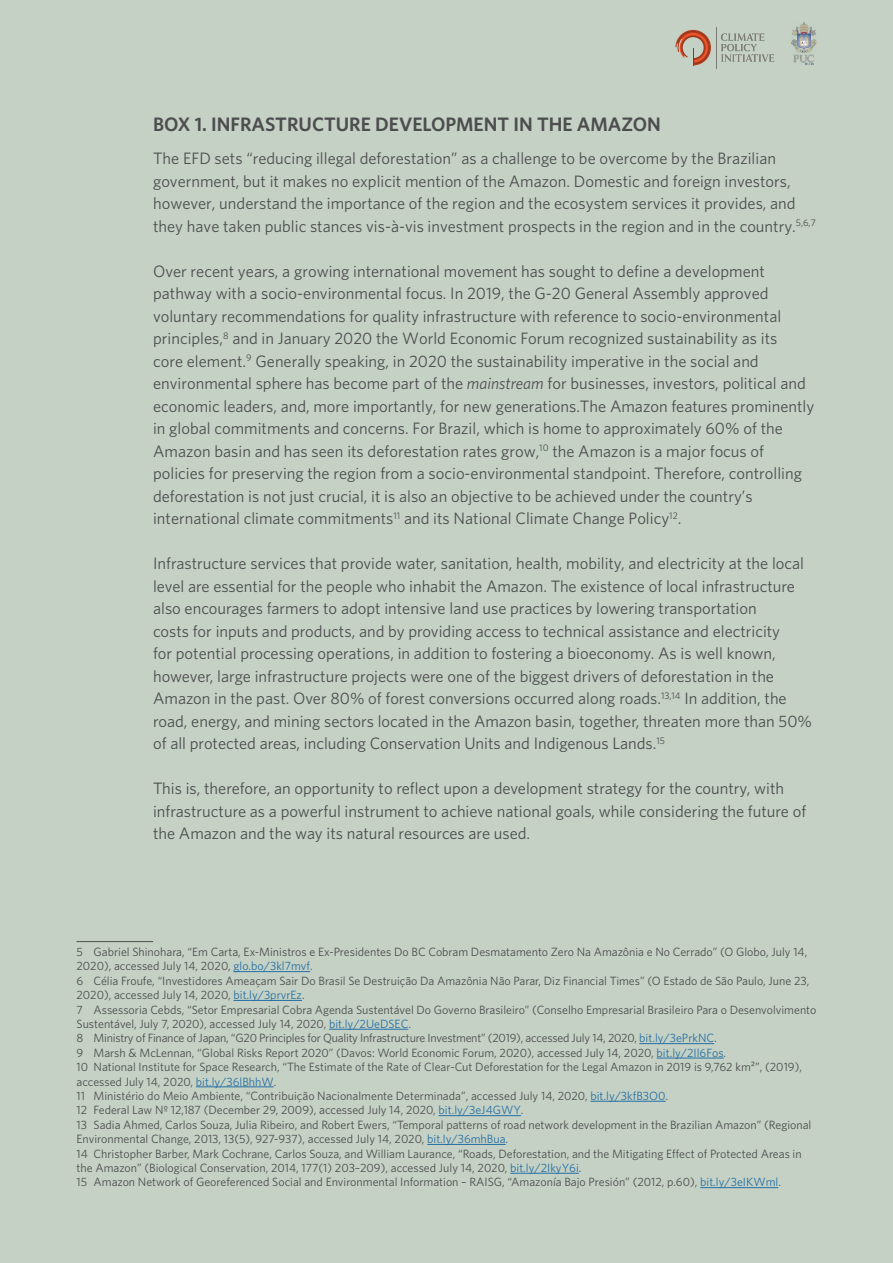
<style>
.page{position:relative;width:893px;height:1263px;background:#c4d1c4}
.page>*{position:absolute;margin:0;border:0;box-sizing:border-box;transform-origin:0 0}
.t1{font:600 19.5px "Whitney";color:#4d4d4f}
.t2{font:16.5px/22.5px "Whitney";color:#4d4d4f}
.t3{font:12px/14.4px "Whitney";color:#4d4d4f}
.s1{font-style:italic}
.s2{color:#266fa5}
</style>
<div class="page">
<hr style="left:77px;top:941px;width:76px;height:1px;background:#4d4d4f">
<hr style="left:234px;top:971px;width:76px;height:1px;background:#266fa5">
<hr style="left:234px;top:1000px;width:68px;height:1px;background:#266fa5">
<hr style="left:329px;top:1029px;width:79px;height:1px;background:#266fa5">
<hr style="left:639px;top:1043px;width:75px;height:1px;background:#266fa5">
<hr style="left:657px;top:1058px;width:67px;height:1px;background:#266fa5">
<hr style="left:196px;top:1086px;width:78px;height:1px;background:#266fa5">
<hr style="left:590px;top:1101px;width:76px;height:1px;background:#266fa5">
<hr style="left:439px;top:1115px;width:82px;height:1px;background:#266fa5">
<hr style="left:427px;top:1144px;width:79px;height:1px;background:#266fa5">
<hr style="left:510px;top:1173px;width:69px;height:1px;background:#266fa5">
<hr style="left:700px;top:1187px;width:78px;height:1px;background:#266fa5">
<svg style="left:675px;top:30px;width:36px;height:35px"></svg>
<svg style="left:721px;top:34px;width:53px;height:28px"></svg>
<hr style="left:716px;top:27px;width:1px;height:41px;background:#7c7976">
<img style="left:792px;top:22px;width:24px;height:43px">
<p class="t1" style="left:153px;top:111px;width:509px">BOX 1. INFRASTRUCTURE DEVELOPMENT IN THE AMAZON</p>
<p class="t2" style="left:153px;top:147px;width:664px">The EFD sets “reducing illegal deforestation” as a challenge to be overcome by the Brazilian government, but it makes no explicit mention of the Amazon. Domestic and foreign investors, however, understand the importance of the region and the ecosystem services it provides, and they have taken public stances vis-à-vis investment prospects in the region and in the country.<sup>5,6,7</sup></p>
<p class="t2" style="left:153px;top:259px;width:663px">Over recent years, a growing international movement has sought to define a development pathway with a socio-environmental focus. In 2019, the G-20 General Assembly approved voluntary recommendations for quality infrastructure with reference to socio-environmental principles,<sup>8</sup> and in January 2020 the World Economic Forum recognized sustainability as its<br>core element.<sup>9</sup> Generally speaking, in 2020 the sustainability imperative in the social and environmental sphere has become part of the <span class="s1">mainstream</span> for businesses, investors, political and economic leaders, and, more importantly, for new generations.The Amazon features prominently in global commitments and concerns. For Brazil, which is home to approximately 60% of the Amazon basin and has seen its deforestation rates grow,<sup>10</sup> the Amazon is a major focus of policies for preserving the region from a socio-environmental standpoint. Therefore, controlling deforestation is not just crucial, it is also an objective to be achieved under the country’s international climate commitments<sup>11</sup> and its National Climate Change Policy<sup>12</sup>.</p>
<p class="t2" style="left:153px;top:552px;width:660px">Infrastructure services that provide water, sanitation, health, mobility, and electricity at the local level are essential for the people who inhabit the Amazon. The existence of local infrastructure also encourages farmers to adopt intensive land use practices by lowering transportation<br>costs for inputs and products, and by providing access to technical assistance and electricity<br>for potential processing operations, in addition to fostering a bioeconomy. As is well known, however, large infrastructure projects were one of the biggest drivers of deforestation in the Amazon in the past. Over 80% of forest conversions occurred along roads.<sup>13,14</sup> In addition, the road, energy, and mining sectors located in the Amazon basin, together, threaten more than 50% of all protected areas, including Conservation Units and Indigenous Lands.<sup>15</sup></p>
<p class="t2" style="left:153px;top:777px;width:655px">This is, therefore, an opportunity to reflect upon a development strategy for the country, with infrastructure as a powerful instrument to achieve national goals, while considering the future of the Amazon and the way its natural resources are used.</p>
<p class="t3" style="left:77px;top:944px;width:741px">5 Gabriel Shinohara, “Em Carta, Ex-Ministros e Ex-Presidentes Do BC Cobram Desmatamento Zero Na Amazônia e No Cerrado” (O Globo, July 14, 2020), accessed July 14, 2020, <span class="s2">glo.bo/3kl7mvf</span>.<br>6 Célia Froufe, “Investidores Ameaçam Sair Do Brasil Se Destruição Da Amazônia Não Parar, Diz Financial Times” (O Estado de São Paulo, June 23, 2020), accessed July 14, 2020, <span class="s2">bit.ly/3prvrEz</span>.<br>7 Assessoria Cebds, “Setor Empresarial Cobra Agenda Sustentável Do Governo Brasileiro” (Conselho Empresarial Brasileiro Para o Desenvolvimento Sustentável, July 7, 2020), accessed July 14, 2020, <span class="s2">bit.ly/2UeDSEC</span>.<br>8 Ministry of Finance of Japan, “G20 Principles for Quality Infrastructure Investment” (2019), accessed July 14, 2020, <span class="s2">bit.ly/3ePrkNC</span>.<br>9 Marsh &amp; McLennan, “Global Risks Report 2020” (Davos: World Economic Forum, 2020), accessed July 14, 2020, <span class="s2">bit.ly/2Il6Fos</span>.<br>10 National Institute for Space Research, “The Estimate of the Rate of Clear-Cut Deforestation for the Legal Amazon in 2019 is 9,762 km²”, (2019), accessed July 14, 2020, <span class="s2">bit.ly/36lBhhW</span>.<br>11 Ministério do Meio Ambiente, “Contribuição Nacionalmente Determinada”, accessed July 14, 2020, <span class="s2">bit.ly/3kfB3O0</span>.<br>12 Federal Law Nº 12,187 (December 29, 2009), accessed July 14, 2020, <span class="s2">bit.ly/3eJ4GWY</span>.<br>13 Sadia Ahmed, Carlos Souza, Julia Ribeiro, and Robert Ewers, “Temporal patterns of road network development in the Brazilian Amazon” (Regional Environmental Change, 2013, 13(5), 927-937), accessed July 14, 2020, <span class="s2">bit.ly/36mhBua</span>.<br>14 Christopher Barber, Mark Cochrane, Carlos Souza, and William Laurance, “Roads, Deforestation, and the Mitigating Effect of Protected Areas in the Amazon” (Biological Conservation, 2014, 177(1) 203–209), accessed July 14, 2020, <span class="s2">bit.ly/2IkyY6i</span>.<br>15 Amazon Network of Georeferenced Social and Environmental Information – RAISG, “Amazonía Bajo Presión” (2012, p.60), <span class="s2">bit.ly/3eIKWml</span>.</p>
</div>
